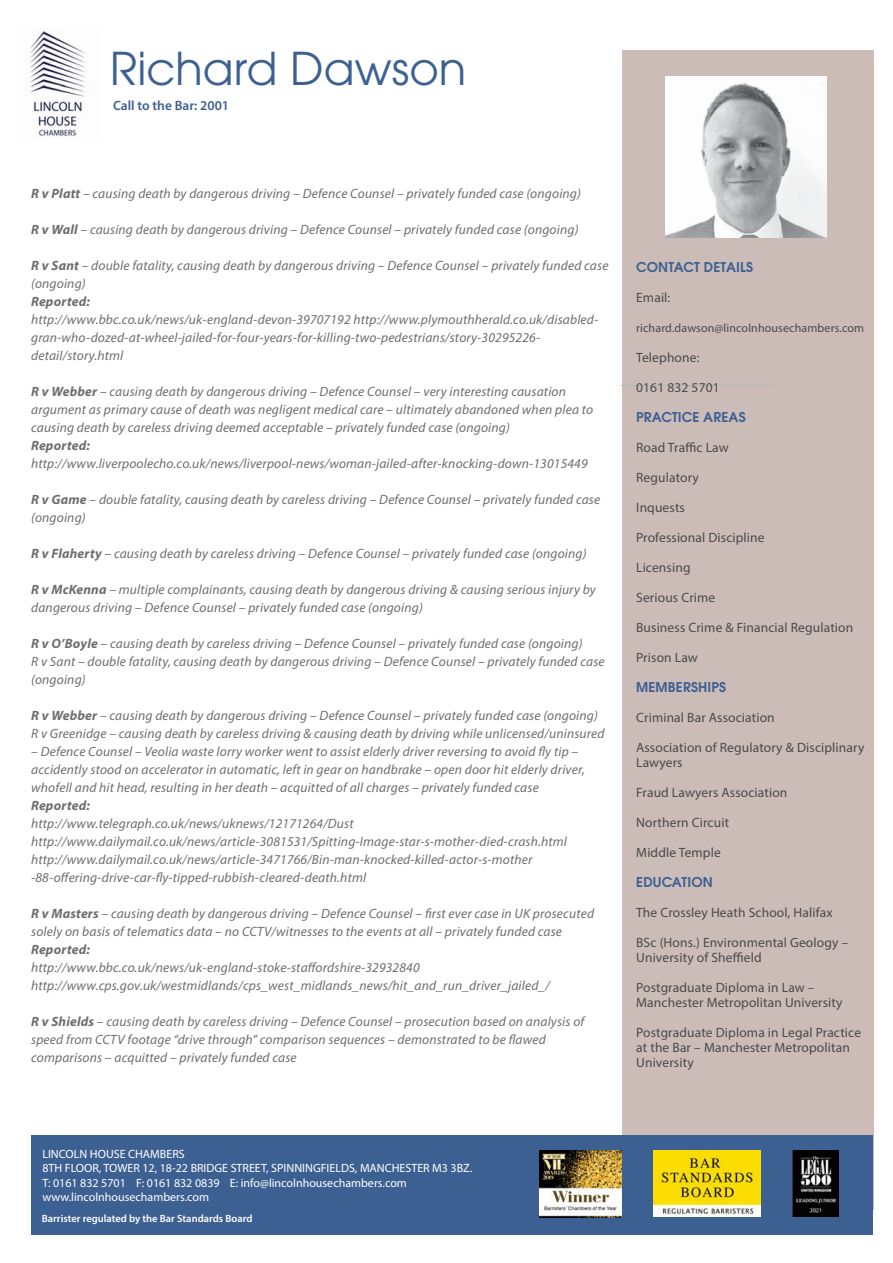
<style>
.page{position:relative;width:893px;height:1263px;background:#fff}
.page>*{position:absolute;margin:0;border:0;box-sizing:border-box;transform-origin:0 0}
.t1{font:45px "Avant Garde";color:#3d6093}
.t2{font:italic 13.5px/18px "Myriad Pro";letter-spacing:.01em;color:#6e6e71}
.t3{font:13.5px/15px "Myriad Pro";letter-spacing:.01em;color:#4a4a4c}
.t4{font:600 13.5px "Avant Garde";letter-spacing:.01em;color:#3d6093}
.t5{font:600 13.5px "Myriad Pro";color:#3d6093}
.t6{font:12px/14.4px "Myriad Pro";color:#fff}
.t7{font:12px "Myriad Pro";letter-spacing:.01em;color:#4a4a4c}
.t8{font:600 10.5px "Myriad Pro";color:#fff}
.s1{font-weight:700}
</style>
<div class="page">
<div style="left:622px;top:50px;width:251px;height:1160px;background:#ccbcb7"></div>
<div style="left:31px;top:1136px;width:841px;height:99px;background:#3d6093"></div>
<hr style="left:621px;top:385px;width:151px;height:1px;background:#b3b5b8">
<img style="left:30px;top:29px;width:55px;height:109px">
<img style="left:666px;top:77px;width:161px;height:161px">
<img style="left:653px;top:1150px;width:107px;height:67px">
<img style="left:540px;top:1150px;width:81px;height:67px">
<img style="left:793px;top:1150px;width:46px;height:67px">
<p class="t1" style="left:110px;top:43px;width:358px">Richard Dawson</p>
<p class="t5" style="left:113px;top:101px;width:118px">Call to the Bar: 2001</p>
<p class="t2" style="left:31px;top:185px;width:551px"><span class="s1">R v Platt</span> – causing death by dangerous driving – Defence Counsel – privately funded case (ongoing)</p>
<p class="t2" style="left:31px;top:221px;width:549px"><span class="s1">R v Wall</span> – causing death by dangerous driving – Defence Counsel – privately funded case (ongoing)</p>
<p class="t2" style="left:31px;top:257px;width:579px"><span class="s1">R v Sant</span> – double fatality, causing death by dangerous driving – Defence Counsel – privately funded case (ongoing)<br><span class="s1">Reported:<br></span>http://www.bbc.co.uk/news/uk-england-devon-39707192 http://www.plymouthherald.co.uk/disabled&shy;gran-who-dozed-at-wheel-jailed-for-four-years-for-killing-two-pedestrians/story-30295226- detail/story.html</p>
<p class="t2" style="left:31px;top:383px;width:564px"><span class="s1">R v Webber</span> – causing death by dangerous driving – Defence Counsel – very interesting causation argument as primary cause of death was negligent medical care – ultimately abandoned when plea to causing death by careless driving deemed acceptable – privately funded case (ongoing)<br><span class="s1">Reported: </span>http://www.liverpoolecho.co.uk/news/liverpool-news/woman-jailed-after-knocking-down-13015449</p>
<p class="t2" style="left:31px;top:491px;width:571px"><span class="s1">R v Game</span> – double fatality, causing death by careless driving – Defence Counsel – privately funded case (ongoing)</p>
<p class="t2" style="left:31px;top:545px;width:557px"><span class="s1">R v Flaherty</span> – causing death by careless driving – Defence Counsel – privately funded case (ongoing)</p>
<p class="t2" style="left:31px;top:581px;width:566px"><span class="s1">R v McKenna</span> – multiple complainants, causing death by dangerous driving &amp; causing serious injury by dangerous driving – Defence Counsel – privately funded case (ongoing)</p>
<p class="t2" style="left:31px;top:635px;width:575px"><span class="s1">R v O’Boyle</span> – causing death by careless driving – Defence Counsel – privately funded case (ongoing)<br>R v Sant – double fatality, causing death by dangerous driving – Defence Counsel – privately funded case (ongoing)</p>
<p class="t2" style="left:31px;top:707px;width:575px"><span class="s1">R v Webber</span> – causing death by dangerous driving – Defence Counsel – privately funded case (ongoing)<br>R v Greenidge – causing death by careless driving &amp; causing death by driving while unlicensed/uninsured</p>
<p class="t2" style="left:31px;top:743px;width:555px">– Defence Counsel – Veolia waste lorry worker went to assist elderly driver reversing to avoid fly tip – accidently stood on accelerator in automatic, left in gear on handbrake – open door hit elderly driver, whofell and hit head, resulting in her death – acquitted of all charges – privately funded case <span class="s1">Reported:<br></span>http://www.telegraph.co.uk/news/uknews/12171264/Dust http://www.dailymail.co.uk/news/article-3081531/Spitting-Image-star-s-mother-died-crash.html http://www.dailymail.co.uk/news/article-3471766/Bin-man-knocked-killed-actor-s-mother -88-offering-drive-car-fly-tipped-rubbish-cleared-death.html</p>
<p class="t2" style="left:31px;top:905px;width:564px"><span class="s1">R v Masters</span> – causing death by dangerous driving – Defence Counsel – first ever case in UK prosecuted solely on basis of telematics data – no CCTV/witnesses to the events at all – privately funded case <span class="s1">Reported:<br></span>http://www.bbc.co.uk/news/uk-england-stoke-staffordshire-32932840 http://www.cps.gov.uk/westmidlands/cps_west_midlands_news/hit_and_run_driver_jailed_/</p>
<p class="t2" style="left:31px;top:1013px;width:555px"><span class="s1">R v Shields</span> – causing death by careless driving – Defence Counsel – prosecution based on analysis of speed from CCTV footage “drive through” comparison sequences – demonstrated to be flawed comparisons – acquitted – privately funded case</p>
<p class="t4" style="left:636px;top:262px;width:119px">CONTACT DETAILS</p>
<p class="t3" style="left:636px;top:291px;width:36px">Email:</p>
<p class="t7" style="left:636px;top:323px;width:230px">richard.dawson@lincolnhousechambers.com</p>
<p class="t3" style="left:636px;top:351px;width:65px">Telephone:</p>
<p class="t3" style="left:636px;top:381px;width:85px">0161 832 5701</p>
<p class="t4" style="left:636px;top:412px;width:111px">PRACTICE AREAS</p>
<p class="t3" style="left:636px;top:441px;width:94px">Road Traffic Law</p>
<p class="t3" style="left:636px;top:471px;width:64px">Regulatory</p>
<p class="t3" style="left:636px;top:501px;width:50px">Inquests</p>
<p class="t3" style="left:636px;top:531px;width:130px">Professional Discipline</p>
<p class="t3" style="left:636px;top:561px;width:56px">Licensing</p>
<p class="t3" style="left:636px;top:591px;width:81px">Serious Crime</p>
<p class="t3" style="left:636px;top:621px;width:219px">Business Crime &amp; Financial Regulation</p>
<p class="t3" style="left:636px;top:651px;width:63px">Prison Law</p>
<p class="t4" style="left:636px;top:682px;width:91px">MEMBERSHIPS</p>
<p class="t3" style="left:636px;top:711px;width:140px">Criminal Bar Association</p>
<p class="t3" style="left:636px;top:741px;width:230px">Association of Regulatory &amp; Disciplinary<br>Lawyers</p>
<p class="t3" style="left:636px;top:786px;width:153px">Fraud Lawyers Association</p>
<p class="t3" style="left:636px;top:816px;width:94px">Northern Circuit</p>
<p class="t3" style="left:636px;top:846px;width:86px">Middle Temple</p>
<p class="t4" style="left:636px;top:877px;width:78px">EDUCATION</p>
<p class="t3" style="left:636px;top:906px;width:198px">The Crossley Heath School, Halifax</p>
<p class="t3" style="left:636px;top:936px;width:214px">BSc (Hons.) Environmental Geology –<br>University of Sheffield</p>
<p class="t3" style="left:636px;top:981px;width:208px">Postgraduate Diploma in Law –<br>Manchester Metropolitan University</p>
<p class="t3" style="left:636px;top:1026px;width:226px">Postgraduate Diploma in Legal Practice at the Bar – Manchester Metropolitan<br>University</p>
<p class="t6" style="left:42px;top:1148px;width:431px">LINCOLN HOUSE CHAMBERS<br>8TH FLOOR, TOWER 12, 18-22 BRIDGE STREET, SPINNINGFIELDS, MANCHESTER M3 3BZ.<br>T: 0161 832 5701 F: 0161 832 0839 E: info@lincolnhousechambers.com www.lincolnhousechambers.com</p>
<p class="t8" style="left:42px;top:1215px;width:212px">Barrister regulated by the Bar Standards Board</p>
</div>
